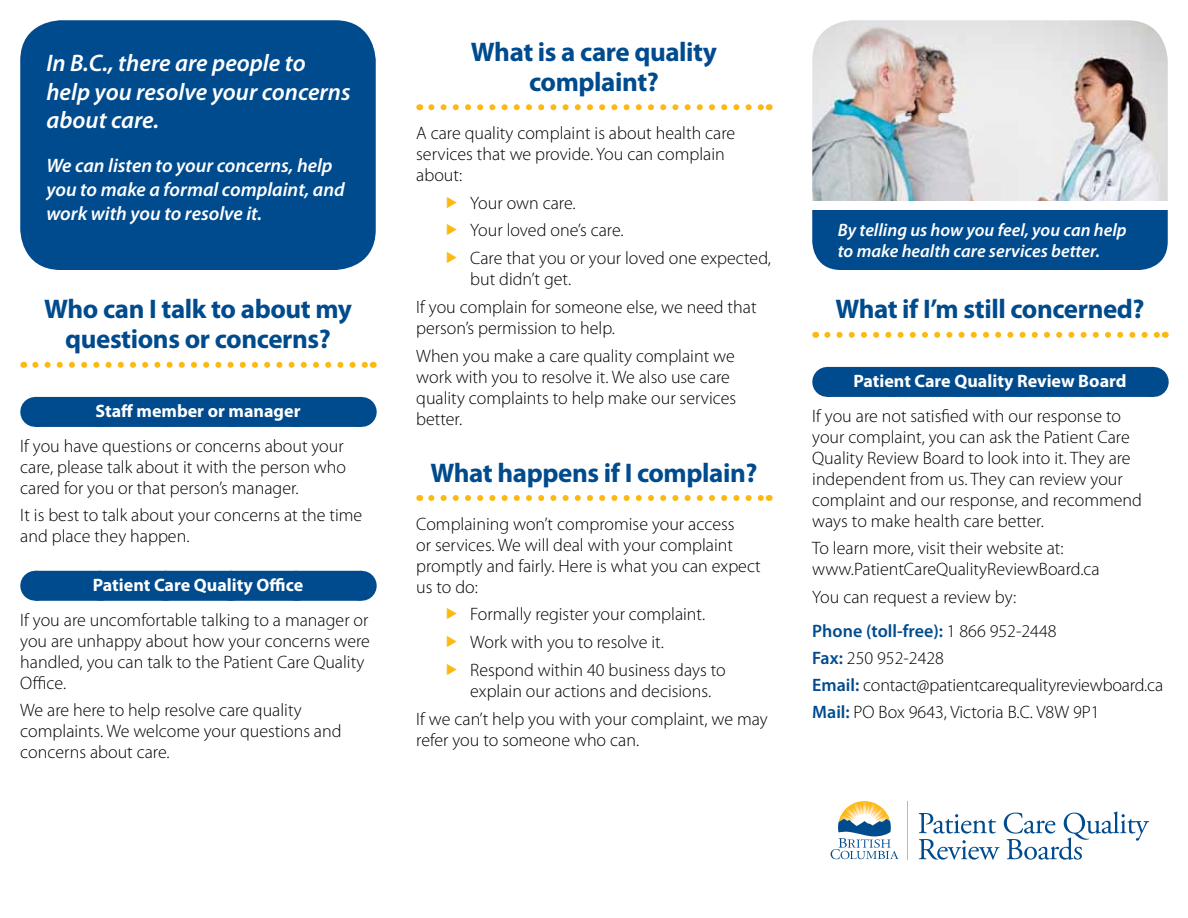
<style>
.page{position:relative;width:1188px;height:918px;background:#fff}
.page>*{position:absolute;margin:0;border:0;box-sizing:border-box;transform-origin:0 0}
.t1{font:700 27px/30px "Myriad Pro";letter-spacing:-.015em;color:#004b8d;text-align:center}
.t2{font:italic 600 24px/28.5px "Myriad Pro";color:#fff}
.t3{font:italic 600 19.5px/24px "Myriad Pro";color:#fff}
.t4{font:300 18px/21px "Myriad Pro";color:#000}
.t5{font:700 18px "Myriad Pro";color:#fff}
.t6{font:italic 600 18px/21px "Myriad Pro";color:#fff}
.s1{font-weight:600;color:#004b8d}
</style>
<div class="page">
<div style="left:20px;top:20px;width:356px;height:250px;background:#004b8d;border-radius:40px"></div>
<div style="left:812px;top:210px;width:356px;height:60px;background:#004b8d"></div>
<img style="left:812px;top:20px;width:356px;height:181px">
<hr style="left:908px;top:801px;width:1px;height:58px;background:#fdb913">
<svg style="left:831px;top:801px;width:67px;height:58px"></svg>
<svg style="left:919px;top:811px;width:230px;height:49px"></svg>
<svg style="left:35px;top:362px;width:332px;height:6px"></svg>
<div style="left:35px;top:397px;width:326px;height:30px;background:#004b8d"></div>
<svg style="left:104px;top:426px;width:224px;height:1px"></svg>
<hr style="left:361px;top:397px;width:1px;height:30px;background:#004b8d">
<div style="left:35px;top:571px;width:326px;height:30px;background:#004b8d"></div>
<svg style="left:100px;top:600px;width:228px;height:1px"></svg>
<hr style="left:361px;top:571px;width:1px;height:30px;background:#004b8d">
<svg style="left:431px;top:104px;width:332px;height:6px"></svg>
<svg style="left:431px;top:495px;width:332px;height:6px"></svg>
<svg style="left:827px;top:332px;width:332px;height:6px"></svg>
<div style="left:827px;top:367px;width:326px;height:30px;background:#004b8d"></div>
<svg style="left:896px;top:396px;width:224px;height:1px"></svg>
<hr style="left:1153px;top:367px;width:1px;height:30px;background:#004b8d">
<h2 class="t2" style="left:46px;top:49px;width:306px">In B.C., there are people to help you resolve your concerns about care.</h2>
<p class="t3" style="left:46px;top:154px;width:300px">We can listen to your concerns, help you to make a formal complaint, and work with you to resolve it.</p>
<h1 class="t1" style="left:44px;top:295px;width:309px">Who can I talk to about my questions or concerns?</h1>
<p class="t5" style="left:95px;top:401px;width:207px">Staff member or manager</p>
<p class="t4" style="left:20px;top:435px;width:327px">If you have questions or concerns about your care, please talk about it with the person who cared for you or that person’s manager.</p>
<p class="t4" style="left:20px;top:505px;width:344px">It is best to talk about your concerns at the time and place they happen.</p>
<p class="t5" style="left:93px;top:575px;width:212px">Patient Care Quality Office</p>
<p class="t4" style="left:20px;top:609px;width:351px">If you are uncomfortable talking to a manager or you are unhappy about how your concerns were handled, you can talk to the Patient Care Quality Office.</p>
<p class="t4" style="left:20px;top:700px;width:323px">We are here to help resolve care quality complaints. We welcome your questions and concerns about care.</p>
<h1 class="t1" style="left:471px;top:37px;width:248px">What is a care quality complaint?</h1>
<p class="t4" style="left:416px;top:123px;width:321px">A care quality complaint is about health care services that we provide. You can complain about:</p>
<p class="t4" style="left:470px;top:189px;width:302px;line-height:27.8px">Your own care.<br>Your loved one’s care.<br>Care that you or your loved one expected,</p>
<p class="t4" style="left:416px;top:265px;width:342px;line-height:27.8px;text-indent:54px">but didn’t get.<br>If you complain for someone else, we need that</p>
<p class="t4" style="left:416px;top:314px;width:320px;line-height:27.8px">person’s permission to help.<br>When you make a care quality complaint we</p>
<p class="t4" style="left:416px;top:366px;width:322px">work with you to resolve it. We also use care quality complaints to help make our services better.</p>
<h1 class="t1" style="left:430px;top:458px;width:329px">What happens if I complain?</h1>
<p class="t4" style="left:416px;top:513px;width:346px">Complaining won’t compromise your access<br>or services. We will deal with your complaint promptly and fairly. Here is what you can expect us to do:</p>
<p class="t4" style="left:470px;top:601px;width:257px;line-height:27.8px">Formally register your complaint.<br>Work with you to resolve it.<br>Respond within 40 business days to</p>
<p class="t4" style="left:416px;top:677px;width:353px;line-height:27.8px;text-align:center">explain our actions and decisions.<br>If we can’t help you with your complaint, we may</p>
<p class="t4" style="left:416px;top:729px;width:224px">refer you to someone who can.</p>
<p class="t6" style="left:838px;top:220px;width:291px">By telling us how you feel, you can help to make health care services better.</p>
<h1 class="t1" style="left:835px;top:295px;width:311px">What if I’m still concerned?</h1>
<p class="t5" style="left:853px;top:371px;width:275px">Patient Care Quality Review Board</p>
<p class="t4" style="left:812px;top:405px;width:331px">If you are not satisfied with our response to your complaint, you can ask the Patient Care Quality Review Board to look into it. They are independent from us. They can review your complaint and our response, and recommend ways to make health care better.</p>
<p class="t4" style="left:812px;top:538px;width:289px">To learn more, visit their website at: www.PatientCareQualityReviewBoard.ca</p>
<p class="t4" style="left:812px;top:581px;width:246px;line-height:33.8px">You can request a review by:<br><span class="s1">Phone (toll-free):</span> 1 866 952-2448</p>
<p class="t4" style="left:812px;top:645px;width:352px;line-height:27px"><span class="s1">Fax:</span> 250 952-2428<br><span class="s1">Email:</span> contact@patientcarequalityreviewboard.ca<br><span class="s1">Mail:</span> PO Box 9643, Victoria B.C. V8W 9P1</p>
</div>
